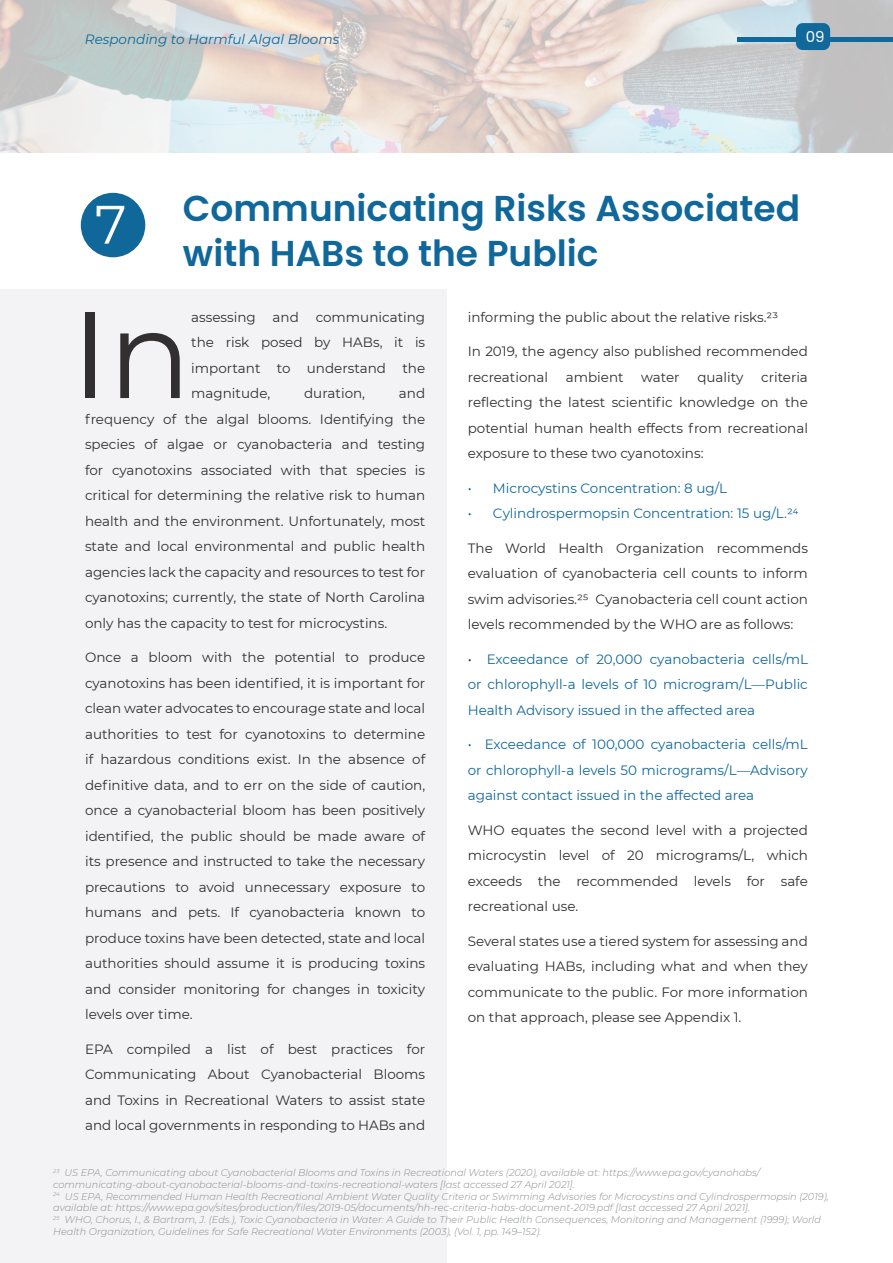
<style>
.page{position:relative;width:893px;height:1263px;background:#fff}
.page>*{position:absolute;margin:0;border:0;box-sizing:border-box;transform-origin:0 0}
.t1{font:122.85px "Montserrat";color:#312f30}
.t2{font:54px "Montserrat";color:#fff}
.t3{font:600 36px/45px "Poppins";color:#10679a}
.t4{font:15px "Poppins";color:#fff}
.t5{font:13.5px/25.5px "Montserrat";color:#312f30;text-align:justify}
.t6{font:13.5px/25.5px "Montserrat";color:#10689b;text-align:justify}
.t7{font:italic 13.5px "Montserrat";color:#10689b}
.t8{font:italic 300 9.75px/11.7px "Montserrat";color:#8a8c8f}
.s1{color:#312f30}
</style>
<div class="page">
<div style="left:0;top:289px;width:446px;height:974px;background:#f3f3f5"></div>
<div style="left:81px;top:193px;width:64px;height:64px;background:#10679a;border-radius:50%"></div>
<img style="left:0;top:0;width:893px;height:153px">
<hr style="left:737px;top:37px;width:156px;height:4px;background:#10689b">
<div style="left:796px;top:23px;width:34px;height:27px;background:#10689b;border-radius:7px"></div>
<p class="t7" style="left:85px;top:30px;width:256px">Responding to Harmful Algal Blooms</p>
<p class="t4" style="left:806px;top:28px;width:20px">09</p>
<p class="t2" style="left:95px;top:187px;width:33px">7</p>
<p class="t3" style="left:183px;top:186px;width:619px">Communicating Risks Associated with HABs to the Public</p>
<p class="t1" style="left:71px;top:270px;width:122px">In</p>
<p class="t5" style="left:191px;top:303px;width:235px">assessing and communicating the risk posed by HABs, it is important to understand the magnitude,</p>
<p class="t5" style="left:85px;top:380px;width:342px;text-indent:314px">and frequency of the algal blooms. Identifying the species of algae or cyanobacteria and testing for cyanotoxins associated with that species is critical for determining the relative risk to human health and the environment. Unfortunately, most state and local environmental and public health agencies lack the capacity and resources to test for cyanotoxins; currently, the state of North Carolina only has the capacity to test for microcystins.</p>
<p class="t5" style="left:85px;top:644px;width:342px">Once a bloom with the potential to produce cyanotoxins has been identified, it is important for clean water advocates to encourage state and local authorities to test for cyanotoxins to determine if hazardous conditions exist. In the absence of definitive data, and to err on the side of caution, once a cyanobacterial bloom has been positively identified, the public should be made aware of its presence and instructed to take the necessary precautions to avoid unnecessary exposure to humans and pets. If cyanobacteria known to produce toxins have been detected, state and local authorities should assume it is producing toxins and consider monitoring for changes in toxicity levels over time.</p>
<p class="t5" style="left:85px;top:1035px;width:342px">EPA compiled a list of best practices for Communicating About Cyanobacterial Blooms and Toxins in Recreational Waters to assist state and local governments in responding to HABs and</p>
<p class="t5" style="left:304px;top:380px;width:63px">duration,</p>
<p class="t5" style="left:468px;top:303px;width:312px">informing the public about the relative risks.23</p>
<p class="t5" style="left:468px;top:338px;width:342px">In 2019, the agency also published recommended recreational</p>
<p class="t5" style="left:468px;top:363px;width:342px;text-indent:293px">criteria reflecting the latest scientific knowledge on the potential human health effects from recreational exposure to these two cyanotoxins:</p>
<p class="t6" style="left:468px;top:474px;width:261px">• Microcystins Concentration: 8 ug/L</p>
<p class="t6" style="left:468px;top:500px;width:333px">• Cylindrospermopsin Concentration: 15 ug/L.24</p>
<p class="t5" style="left:468px;top:534px;width:342px">The World Health Organization recommends evaluation of cyanobacteria cell counts to inform swim advisories.25 Cyanobacteria cell count action levels recommended by the WHO are as follows:</p>
<p class="t6" style="left:468px;top:645px;width:342px"><span class="s1">•</span> Exceedance of 20,000 cyanobacteria cells/mL or chlorophyll-a levels of 10 microgram/L—Public Health Advisory issued in the affected area</p>
<p class="t6" style="left:468px;top:731px;width:342px">• Exceedance of 100,000 cyanobacteria cells/mL or chlorophyll-a levels 50 micrograms/L—Advisory against contact issued in the affected area</p>
<p class="t5" style="left:468px;top:816px;width:342px">WHO equates the second level with a projected microcystin level of 20 micrograms/L, which exceeds the recommended levels for safe recreational use.</p>
<p class="t5" style="left:468px;top:927px;width:342px">Several states use a tiered system for assessing and evaluating HABs, including what and when they communicate to the public. For more information on that approach, please see Appendix 1.</p>
<p class="t5" style="left:566px;top:363px;width:59px">ambient</p>
<p class="t5" style="left:641px;top:363px;width:40px">water</p>
<p class="t5" style="left:697px;top:363px;width:48px">quality</p>
<p class="t8" style="left:53px;top:1167px;width:708px"><sup>23</sup> US EPA, Communicating about Cyanobacterial Blooms and Toxins in Recreational Waters (2020), available at: https://www.epa.gov/cyanohabs/ communicating-about-cyanobacterial-blooms-and-toxins-recreational-waters [last accessed 27 April 2021].</p>
<p class="t8" style="left:53px;top:1190px;width:777px"><sup>24</sup> US EPA, Recommended Human Health Recreational Ambient Water Quality Criteria or Swimming Advisories for Microcystins and Cylindrospermopsin (2019), available at: https://www.epa.gov/sites/production/files/2019-05/documents/hh-rec-criteria-habs-document-2019.pdf [last accessed 27 April 2021].</p>
<p class="t8" style="left:53px;top:1213px;width:769px"><sup>25</sup> WHO, Chorus, I., &amp; Bartram, J. (Eds.), Toxic Cyanobacteria in Water: A Guide to Their Public Health Consequences, Monitoring and Management (1999); World<br>Health Organization, Guidelines for Safe Recreational Water Environments (2003), (Vol. 1, pp. 149–152).</p>
</div>
